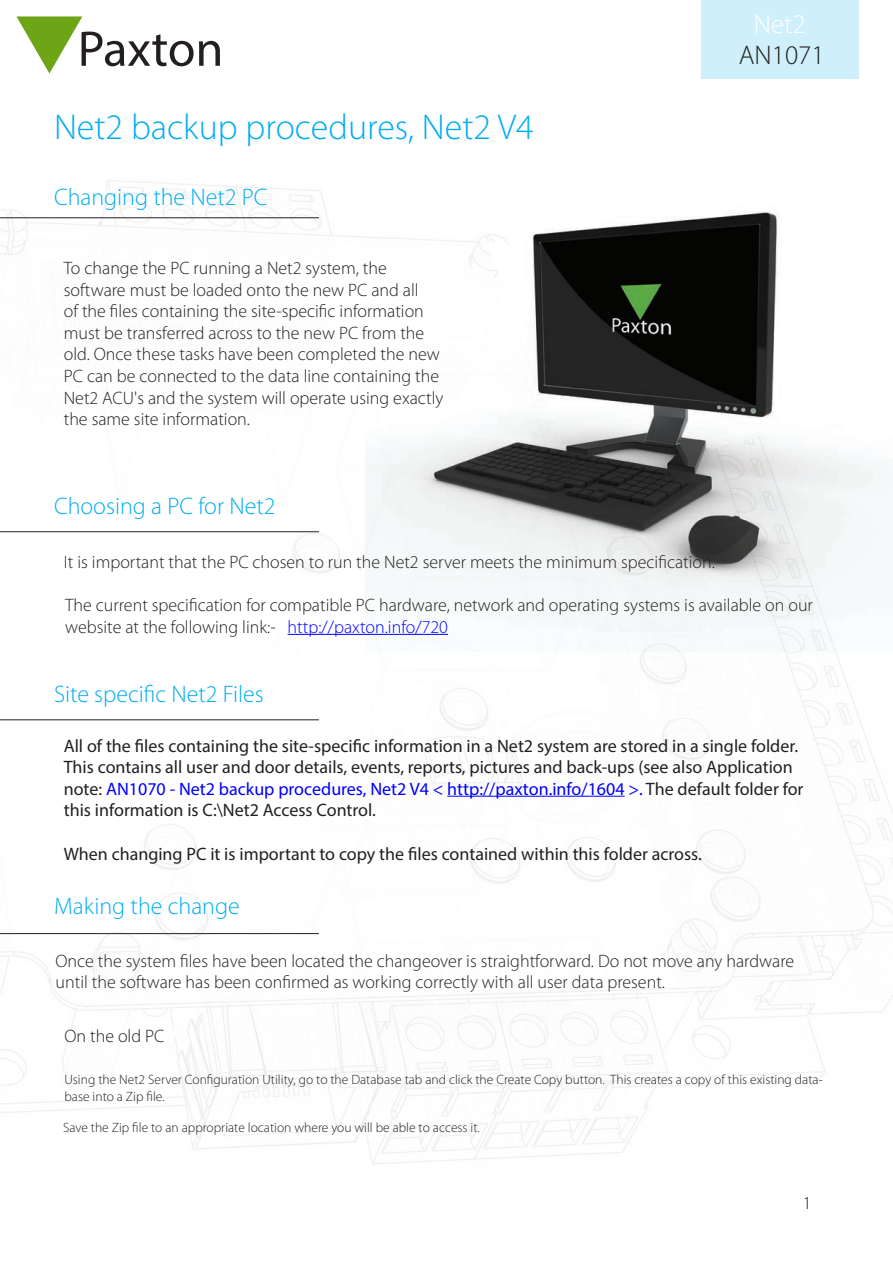
<style>
.page{position:relative;width:893px;height:1263px;background:#fff}
.page>*{position:absolute;margin:0;border:0;box-sizing:border-box;transform-origin:0 0}
.AN_Title{font:300 36px "Myriad Pro";color:#00aeef}
.AN_Title-2{font:300 27px "Myriad Pro";color:#231f20}
.AN_Title-3{font:300 27px "Myriad Pro";color:#fff}
.Section_title{font:300 24px "Myriad Pro";color:#00aeef}
.Text{font:300 18px/21.6px "Myriad Pro";color:#231f20}
.Text_-_AN_link{font:18px/21.6px "Myriad Pro";color:#231f20}
.Text_-_PC{font:300 18px/21.6px "Myriad Pro";color:#231f20}
.Text_9pt{font:300 13.5px/16.2px "Myriad Pro";color:#231f20}
.s1{color:#00f}
</style>
<div class="page">
<svg style="left:16px;top:16px;width:204px;height:58px"></svg>
<img style="left:365px;top:205px;width:527px;height:446px">
<hr style="left:0;top:217px;width:319px;height:1px;background:#231f20">
<hr style="left:0;top:531px;width:319px;height:1px;background:#231f20">
<hr style="left:0;top:719px;width:319px;height:1px;background:#231f20">
<hr style="left:0;top:933px;width:319px;height:1px;background:#231f20">
<hr style="left:288px;top:634px;width:160px;height:1px;background:#00f">
<hr style="left:447px;top:796px;width:178px;height:1px;background:#00f">
<div style="left:702px;top:0;width:157px;height:79px;background:#cfeffb"></div>
<p class="AN_Title-3" style="left:754px;top:8px;width:53px">Net2</p>
<p class="AN_Title" style="left:54px;top:105px;width:481px">Net2 backup procedures, Net2 V4</p>
<p class="Section_title" style="left:54px;top:183px;width:215px">Changing the Net2 PC</p>
<p class="Text" style="left:64px;top:257px;width:381px">To change the PC running a Net2 system, the software must be loaded onto the new PC and all<br>of the files containing the site-specific information must be transferred across to the new PC from the old. Once these tasks have been completed the new PC can be connected to the data line containing the Net2 ACU's and the system will operate using exactly the same site information.</p>
<p class="AN_Title-2" style="left:739px;top:39px;width:87px">AN1071</p>
<p class="Section_title" style="left:54px;top:492px;width:223px">Choosing a PC for Net2</p>
<p class="Text" style="left:64px;top:551px;width:653px">It is important that the PC chosen to run the Net2 server meets the minimum specification.</p>
<p class="Text_-_PC" style="left:65px;top:594px;width:749px">The current specification for compatible PC hardware, network and operating systems is available on our website at the following link:- <span class="s1">http://paxton.info/720</span></p>
<p class="Section_title" style="left:54px;top:679px;width:211px">Site specific Net2 Files</p>
<p class="Text_-_AN_link" style="left:64px;top:734px;width:741px">All of the files containing the site-specific information in a Net2 system are stored in a single folder.<br>This contains all user and door details, events, reports, pictures and back-ups (see also Application note: <span class="s1">AN1070 - Net2 backup procedures, Net2 V4 &lt; http://paxton.info/1604 &gt;.</span> The default folder for this information is C:\Net2 Access Control.</p>
<p class="Text_-_AN_link" style="left:64px;top:842px;width:640px">When changing PC it is important to copy the files contained within this folder across.</p>
<p class="Section_title" style="left:54px;top:891px;width:187px">Making the change</p>
<p class="Text" style="left:56px;top:950px;width:740px">Once the system files have been located the changeover is straightforward. Do not move any hardware until the software has been confirmed as working correctly with all user data present.</p>
<p class="Text" style="left:64px;top:1025px;width:101px">On the old PC</p>
<p class="Text_9pt" style="left:64px;top:1072px;width:760px">Using the Net2 Server Configuration Utility, go to the Database tab and click the Create Copy button. This creates a copy of this existing data&shy;base into a Zip file.</p>
<p class="Text_9pt" style="left:63px;top:1119px;width:418px">Save the Zip file to an appropriate location where you will be able to access it.</p>
<p class="Text" style="left:803px;top:1192px;width:10px">1</p>
</div>
